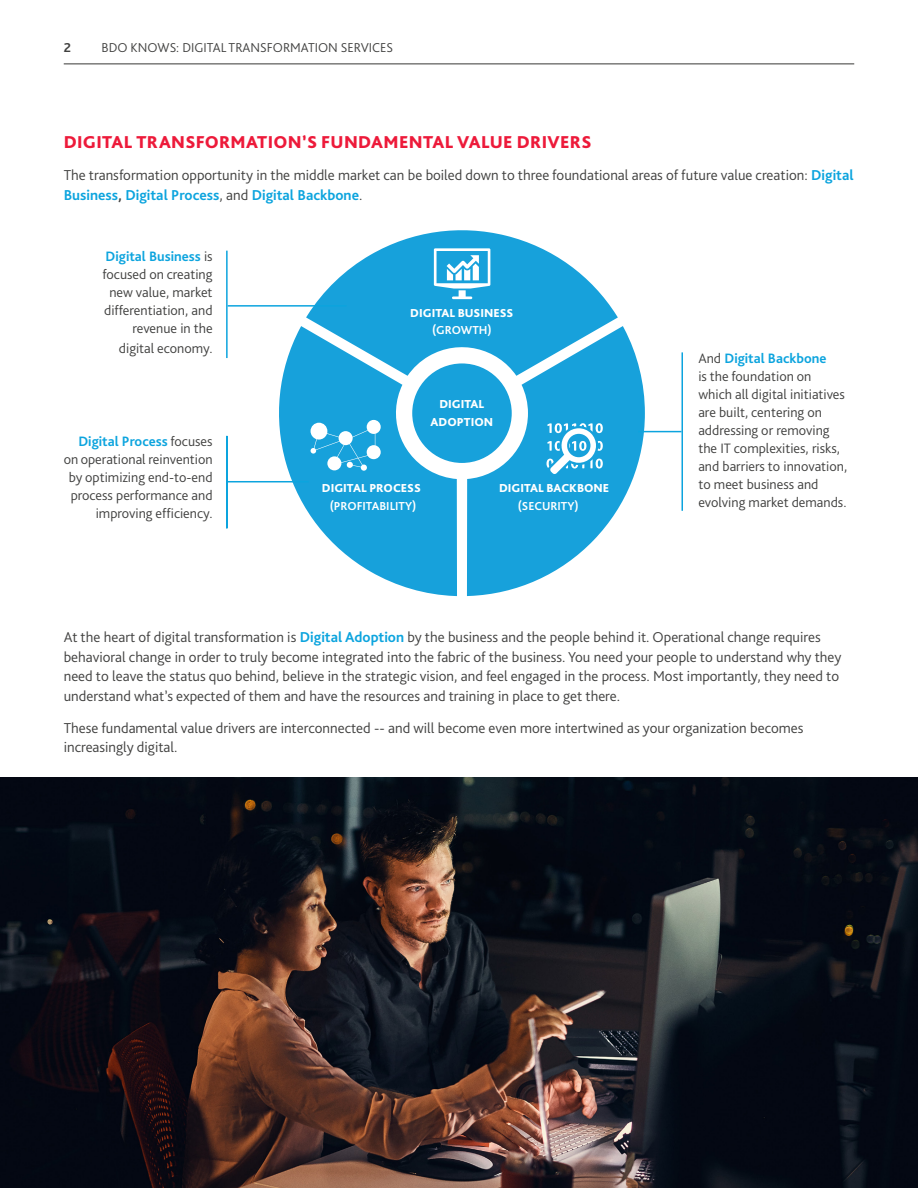
<style>
.page{position:relative;width:918px;height:1188px;background:#fff}
.page>*{position:absolute;margin:0;border:0;box-sizing:border-box;transform-origin:0 0}
.Body_text_-_3mm_afte{font:800 18px "Bliss Pro";letter-spacing:.02em;color:#ed1a3a}
.Body_text_-_3mm_afte-2{font:300 15px/19.5px "Bliss Pro";color:#414140}
.Body_text_-_3mm_afte-3{font:300 14.25px/18px "Bliss Pro";color:#414140;text-align:right}
.t1{font:300 13.5px "Bliss Pro";color:#414140}
.t2{font:700 13.5px "Bliss Pro";color:#414140}
.t3{font:800 12.15px/17.2px "Bliss Pro";color:#fff;text-align:center}
.t4{font:700 12.15px/17.2px "Bliss Pro";color:#fff;text-align:center}
.s1{font-weight:700;color:#0ca4de}
.s2{font-weight:700}
.s3{font-weight:800}
</style>
<div class="page">
<div style="left:412px;top:363px;width:100px;height:100px;background:#17a1db;border-radius:50%"></div>
<svg style="left:467px;top:326px;width:178px;height:270px;fill:#17a1db"></svg>
<svg style="left:306px;top:230px;width:312px;height:146px;fill:#17a1db"></svg>
<svg style="left:273px;top:326px;width:184px;height:270px;fill:#17a1db"></svg>
<hr style="left:452px;top:296px;width:20px;height:3px;background:#fff">
<svg style="left:434px;top:248px;width:56px;height:41px"></svg>
<svg style="left:310px;top:420px;width:71px;height:51px"></svg>
<svg style="left:546px;top:423px;width:57px;height:51px"></svg>
<hr style="left:228px;top:481px;width:81px;height:1px;background:#0ca4de">
<hr style="left:226px;top:436px;width:2px;height:92px;background:#0ca4de">
<hr style="left:638px;top:431px;width:43px;height:1px;background:#0ca4de">
<hr style="left:681px;top:352px;width:2px;height:159px;background:#0ca4de">
<hr style="left:228px;top:305px;width:119px;height:2px;background:#0ca4de">
<hr style="left:226px;top:251px;width:2px;height:107px;background:#0ca4de">
<img style="left:0;top:778px;width:918px;height:410px">
<hr style="left:64px;top:63px;width:790px;height:1px;background:#414140">
<p class="t2" style="left:64px;top:39px;width:9px">2</p>
<p class="t1" style="left:101px;top:39px;width:293px">BDO KNOWS: DIGITAL TRANSFORMATION SERVICES</p>
<p class="Body_text_-_3mm_afte" style="left:64px;top:131px;width:529px">DIGITAL TRANSFORMATION’S FUNDAMENTAL VALUE DRIVERS</p>
<p class="Body_text_-_3mm_afte-2" style="left:64px;top:165px;width:791px">The transformation opportunity in the middle market can be boiled down to three foundational areas of future value creation: <span class="s1">Digital<br>Business</span><span class="s2">,</span> <span class="s1">Digital Process</span>, and <span class="s1">Digital Backbone</span>.</p>
<p class="Body_text_-_3mm_afte-3" style="left:103px;top:247px;width:112px"><span class="s1">Digital Business</span> is focused on creating new value, market differentiation, and revenue in the</p>
<p class="Body_text_-_3mm_afte-3" style="left:119px;top:339px;width:95px">digital economy.</p>
<p class="Body_text_-_3mm_afte-3" style="left:64px;top:432px;width:150px"><span class="s1">Digital Process</span> focuses on operational reinvention by optimizing end-to-end process performance and improving efficiency.</p>
<p class="t3" style="left:410px;top:304px;width:105px">DIGITAL BUSINESS <span class="s2">(GROWTH)</span></p>
<p class="t3" style="left:431px;top:395px;width:64px">DIGITAL<br>ADOPTION</p>
<p class="t4" style="left:322px;top:479px;width:101px"><span class="s3">DIGITAL PROCESS </span>(PROFITABILITY)</p>
<p class="t3" style="left:518px;top:479px;width:93px;text-align:left;text-indent:-19px">DIGITAL BACKBONE <span class="s2">(SECURITY)</span></p>
<p class="Body_text_-_3mm_afte-3" style="left:698px;top:349px;width:150px;text-align:left">And <span class="s1">Digital Backbone<br></span>is the foundation on which all digital initiatives are built, centering on addressing or removing the IT complexities, risks, and barriers to innovation, to meet business and evolving market demands.</p>
<p class="Body_text_-_3mm_afte-2" style="left:64px;top:627px;width:779px">At the heart of digital transformation is <span class="s1">Digital Adoption</span> by the business and the people behind it. Operational change requires behavioral change in order to truly become integrated into the fabric of the business. You need your people to understand why they need to leave the status quo behind, believe in the strategic vision, and feel engaged in the process. Most importantly, they need to understand what’s expected of them and have the resources and training in place to get there.</p>
<p class="Body_text_-_3mm_afte-2" style="left:64px;top:718px;width:741px">These fundamental value drivers are interconnected -- and will become even more intertwined as your organization becomes increasingly digital.</p>
</div>
